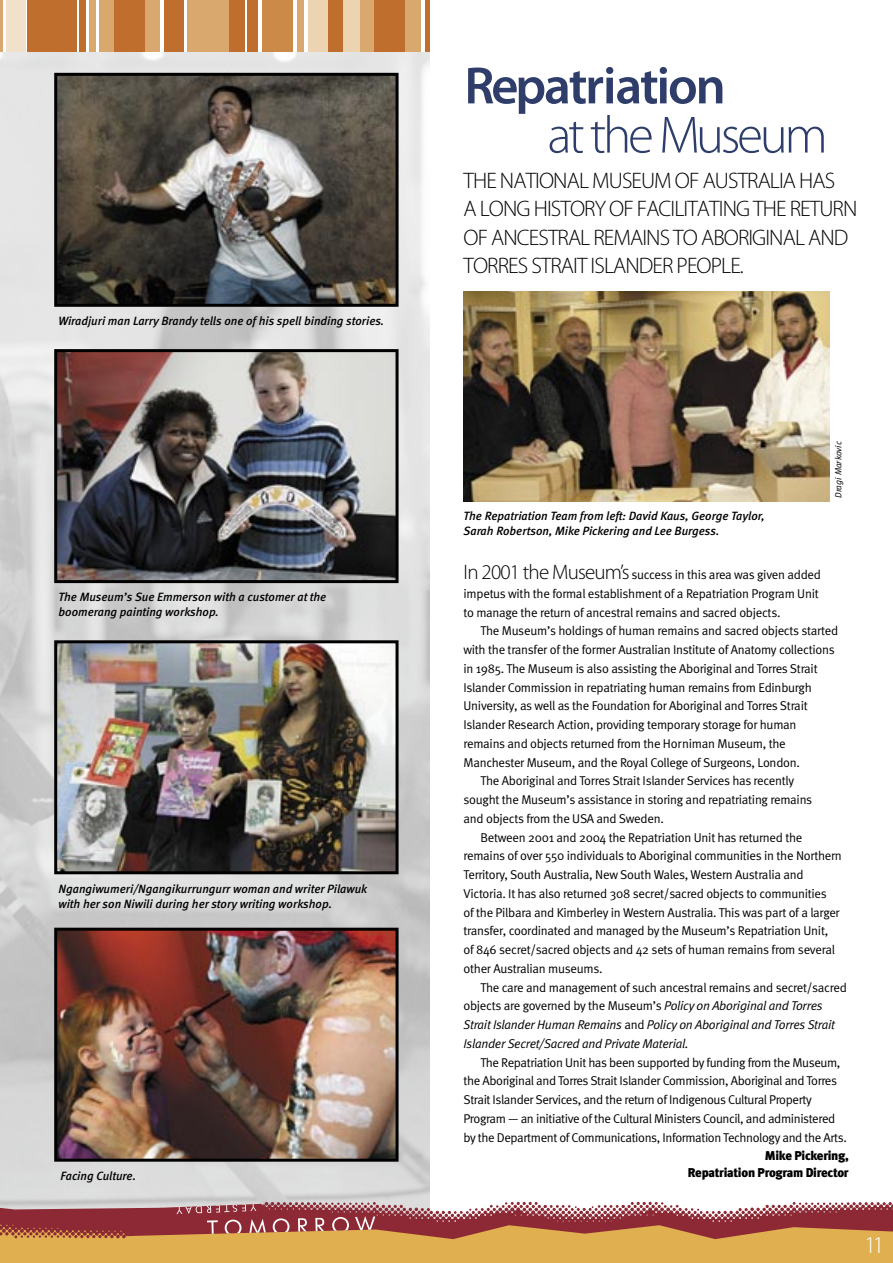
<style>
.page{position:relative;width:893px;height:1263px;background:#fff}
.page>*{position:absolute;margin:0;border:0;box-sizing:border-box;transform-origin:0 0}
.t1{font:600 52.8px "Myriad Pro";letter-spacing:-.04em;color:#2e3d69}
.t2{font:300 52.8px "Myriad Pro";letter-spacing:-.06em;color:#2e3d69}
.t3{font:300 24px "Myriad Pro";color:#fff}
.t4{font:300 22.5px/28.5px "Myriad Pro";letter-spacing:-.04em;color:#000}
.t5{font:12.75px/18.8px "Meta Normal";letter-spacing:-.02em;color:#000}
.t6{font:italic 12.75px "Meta Normal";letter-spacing:-.02em;color:#000}
.t7{font:12.75px/16.5px "Meta Black LF";letter-spacing:-.02em;color:#000;text-align:right}
.t8{font:italic 500 12px/15px "Meta";color:#000}
.t9{font:italic 9px "Meta Normal";letter-spacing:-.005em;color:#000}
.s1{font-family:"Myriad Pro";font-weight:300;font-size:21px}
.s2{font-style:italic}
.s3{font-style:normal}
</style>
<div class="page">
<svg style="left:2px;top:0;width:419px;height:52px"></svg>
<div style="left:0;top:1239px;width:893px;height:24px;background:#e0af4f"></div>
<div style="left:308px;top:0;width:99px;height:52px;background:#ecd3b1"></div>
<div style="left:27px;top:0;width:50px;height:52px;background:#bf6e2e"></div>
<div style="left:79px;top:0;width:7px;height:52px;background:#bf6e2e"></div>
<hr style="left:0;top:0;width:2px;height:52px;background:#d9a86f">
<div style="left:7px;top:0;width:19px;height:52px;background:#f2e1ca"></div>
<div style="left:89px;top:0;width:6px;height:52px;background:#d9a86f"></div>
<div style="left:100px;top:0;width:48px;height:52px;background:#d9a86f"></div>
<div style="left:227px;top:0;width:18px;height:52px;background:#bf6e2e"></div>
<div style="left:328px;top:0;width:15px;height:52px;background:#bf6e2e"></div>
<div style="left:187px;top:0;width:42px;height:52px;background:#d9a86f"></div>
<div style="left:262px;top:0;width:30px;height:52px;background:#cb8a48"></div>
<div style="left:248px;top:0;width:10px;height:52px;background:#bf6e2e"></div>
<div style="left:297px;top:0;width:6px;height:52px;background:#d9a86f"></div>
<div style="left:149px;top:0;width:11px;height:52px;background:#d9a86f"></div>
<div style="left:164px;top:0;width:20px;height:52px;background:#bf6e2e"></div>
<div style="left:114px;top:0;width:30px;height:52px;background:#bf6e2e"></div>
<div style="left:360px;top:0;width:48px;height:52px;background:#d9a86f"></div>
<div style="left:409px;top:0;width:11px;height:52px;background:#d9a86f"></div>
<hr style="left:425px;top:0;width:4px;height:52px;background:#bf6e2e">
<div style="left:374px;top:0;width:31px;height:52px;background:#bf6e2e"></div>
<img style="left:54px;top:928px;width:345px;height:234px">
<img style="left:54px;top:349px;width:345px;height:234px">
<img style="left:54px;top:640px;width:345px;height:234px">
<svg style="left:0;top:1201px;width:893px;height:38px;background:#b06c62"></svg>
<img style="left:463px;top:291px;width:366px;height:210px">
<svg style="left:54px;top:73px;width:345px;height:234px;background:#56524b"></svg>
<p class="t8" style="left:58px;top:313px;width:327px">Wiradjuri man Larry Brandy tells one of his spell binding stories.</p>
<p class="t8" style="left:58px;top:589px;width:269px">The Museum’s Sue Emmerson with a customer at the boomerang painting workshop.</p>
<p class="t8" style="left:58px;top:881px;width:310px">Ngangiwumeri/Ngangikurrungurr woman and writer Pilawuk with her son Niwili during her story writing workshop.</p>
<p class="t8" style="left:61px;top:1168px;width:77px">Facing Culture.</p>
<h1 class="t1" style="left:464px;top:56px;width:263px">Repatriation</h1>
<h1 class="t2" style="left:547px;top:106px;width:282px">at the Museum</h1>
<h3 class="t4" style="left:463px;top:167px;width:395px">THE NATIONAL MUSEUM OF AUSTRALIA HAS<br>A LONG HISTORY OF FACILITATING THE RETURN OF ANCESTRAL REMAINS TO ABORIGINAL AND TORRES STRAIT ISLANDER PEOPLE.</h3>
<p class="t8" style="left:463px;top:508px;width:303px">The Repatriation Team from left: David Kaus, George Taylor,<br>Sarah Robertson, Mike Pickering and Lee Burgess.</p>
<p class="t9" style="left:833px;top:498px;width:58px;rotate:-90deg">Dragi Markovic</p>
<p class="t5" style="left:463px;top:565px;width:359px"><span class="s1">In 2001 the Museum’s</span> success in this area was given added impetus with the formal establishment of a Repatriation Program Unit to manage the return of ancestral remains and sacred objects.</p>
<p class="t5" style="left:480px;top:621px;width:359px">The Museum’s holdings of human remains and sacred objects started</p>
<p class="t5" style="left:463px;top:640px;width:373px">with the transfer of the former Australian Institute of Anatomy collections</p>
<p class="t5" style="left:463px;top:659px;width:356px">in 1985. The Museum is also assisting the Aboriginal and Torres Strait</p>
<p class="t5" style="left:463px;top:678px;width:350px">Islander Commission in repatriating human remains from Edinburgh</p>
<p class="t5" style="left:463px;top:696px;width:346px">University, as well as the Foundation for Aboriginal and Torres Strait</p>
<p class="t5" style="left:463px;top:715px;width:334px">Islander Research Action, providing temporary storage for human</p>
<p class="t5" style="left:463px;top:734px;width:324px">remains and objects returned from the Horniman Museum, the</p>
<p class="t5" style="left:463px;top:753px;width:338px">Manchester Museum, and the Royal College of Surgeons, London.</p>
<p class="t5" style="left:480px;top:771px;width:315px">The Aboriginal and Torres Strait Islander Services has recently</p>
<p class="t5" style="left:463px;top:790px;width:350px">sought the Museum’s assistance in storing and repatriating remains</p>
<p class="t5" style="left:463px;top:809px;width:202px">and objects from the USA and Sweden.</p>
<p class="t5" style="left:480px;top:828px;width:323px">Between 2001 and 2004 the Repatriation Unit has returned the</p>
<p class="t5" style="left:463px;top:846px;width:380px">remains of over 550 individuals to Aboriginal communities in the Northern</p>
<p class="t5" style="left:463px;top:865px;width:342px">Territory, South Australia, New South Wales, Western Australia and</p>
<p class="t5" style="left:463px;top:884px;width:365px">Victoria. It has also returned 308 secret/sacred objects to communities</p>
<p class="t5" style="left:463px;top:903px;width:378px">of the Pilbara and Kimberley in Western Australia. This was part of a larger</p>
<p class="t5" style="left:463px;top:921px;width:366px">transfer, coordinated and managed by the Museum’s Repatriation Unit,</p>
<p class="t5" style="left:463px;top:940px;width:373px">of 846 secret/sacred objects and 42 sets of human remains from several</p>
<p class="t5" style="left:463px;top:959px;width:141px">other Australian museums.</p>
<p class="t5" style="left:480px;top:978px;width:368px">The care and management of such ancestral remains and secret/sacred</p>
<p class="t5" style="left:463px;top:996px;width:361px">objects are governed by the Museum’s <span class="s2">Policy on Aboriginal and Torres</span></p>
<p class="t6" style="left:463px;top:1017px;width:373px">Strait Islander Human Remains <span class="s3">and</span> Policy on Aboriginal and Torres Strait</p>
<p class="t6" style="left:463px;top:1036px;width:227px">Islander Secret/Sacred and Private Material.</p>
<p class="t5" style="left:463px;top:1053px;width:385px;text-indent:17px">The Repatriation Unit has been supported by funding from the Museum, the Aboriginal and Torres Strait Islander Commission, Aboriginal and Torres Strait Islander Services, and the return of Indigenous Cultural Property Program — an initiative of the Cultural Ministers Council, and administered by the Department of Communications, Information Technology and the Arts.</p>
<p class="t7" style="left:688px;top:1147px;width:162px">Mike Pickering,<br>Repatriation Program Director</p>
<h2 class="t3" style="left:864px;top:1232px;width:22px">11</h2>
</div>
